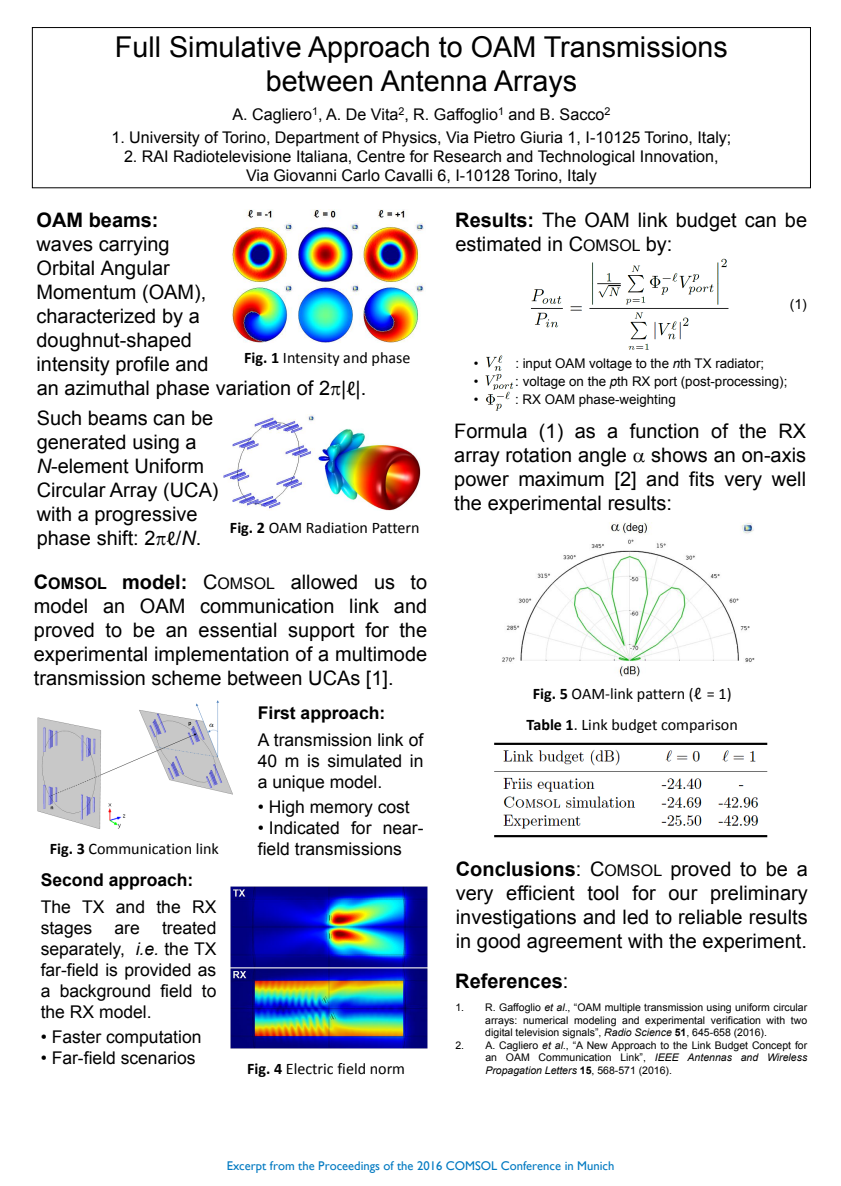
<style>
.page{position:relative;width:841px;height:1186px;background:#fff}
.page>*{position:absolute;margin:0;border:0;box-sizing:border-box;transform-origin:0 0}
.t1{font:28.7px/34.4px "Arial";color:#000;text-align:center}
.t2{font:19.95px/23.9px "Arial";color:#000}
.t3{font:700 19.95px "Arial";color:#000}
.t4{font:700 17.54px "Arial";color:#000}
.t5{font:17.54px "Arial";color:#000}
.t6{font:17.5px/21px "Arial";color:#000;text-align:justify}
.t7{font:700 17.5px "Arial";color:#000}
.t8{font:16.1px/19.3px "Arial";color:#000;text-align:center}
.t9{font:16.1px/30.5px "Calibri";color:#000;text-align:center}
.t10{font:14px "Arial";color:#000}
.t11{font:13.3px "Arial";color:#000}
.t12{font:12.6px "Gill Sans";color:#0079c1}
.t13{font:10.5px/12.6px "Arial";color:#000;text-align:justify}
.s1{font-weight:700}
.s2{font-size:15.96px}
.s3{font-style:italic}
.s4{font-family:"Sitka Small"}
.s5{font-weight:700;font-size:15.96px}
.s6{font-family:"Sitka Small";font-size:16.8px}
.s7{font-weight:400}
</style>
<div class="page">
<div style="left:32px;top:27px;width:778px;height:161px;border:1px solid #000"></div>
<img style="left:231px;top:209px;width:193px;height:133px">
<img style="left:223px;top:414px;width:197px;height:96px">
<img style="left:37px;top:700px;width:196px;height:129px">
<img style="left:230px;top:886px;width:198px;height:162px">
<img style="left:494px;top:742px;width:274px;height:96px">
<img style="left:531px;top:259px;width:198px;height:91px">
<img style="left:486px;top:355px;width:17px;height:16px">
<img style="left:485px;top:374px;width:28px;height:16px">
<img style="left:485px;top:391px;width:25px;height:20px">
<img style="left:502px;top:523px;width:252px;height:153px">
<p class="t1" style="left:115px;top:30px;width:614px">Full Simulative Approach to OAM Transmissions between Antenna Arrays</p>
<p class="t8" style="left:232px;top:105px;width:379px">A. Cagliero<sup>1</sup>, A. De Vita<sup>2</sup>, R. Gaffoglio<sup>1</sup> and B. Sacco<sup>2</sup></p>
<p class="t8" style="left:111px;top:128px;width:621px">1. University of Torino, Department of Physics, Via Pietro Giuria 1, I-10125 Torino, Italy;</p>
<p class="t8" style="left:124px;top:147px;width:596px">2. RAI Radiotelevisione Italiana, Centre for Research and Technological Innovation,<br>Via Giovanni Carlo Cavalli 6, I-10128 Torino, Italy</p>
<p class="t2" style="left:37px;top:208px;width:173px"><span class="s1">OAM beams: </span>waves carrying<br>Orbital Angular<br>Momentum (OAM), characterized by a doughnut-shaped intensity profile and</p>
<p class="t2" style="left:455px;top:208px;width:353px"><span class="s1">Results:</span> The OAM link budget can be estimated in C<span class="s2">OMSOL</span> by:</p>
<p class="t10" style="left:789px;top:294px;width:19px">(1)</p>
<p class="t9" style="left:244px;top:342px;width:168px"><span class="s1">Fig. 1</span> Intensity and phase</p>
<p class="t11" style="left:474px;top:354px;width:6px">•</p>
<p class="t11" style="left:515px;top:354px;width:250px">: input OAM voltage to the <span class="s3">n</span>th TX radiator;</p>
<p class="t11" style="left:474px;top:372px;width:6px">•</p>
<p class="t11" style="left:515px;top:373px;width:273px">: voltage on the <span class="s3">p</span>th RX port (post-processing);</p>
<p class="t11" style="left:474px;top:390px;width:6px">•</p>
<p class="t11" style="left:515px;top:391px;width:162px">: RX OAM phase-weighting</p>
<p class="t2" style="left:37px;top:376px;width:331px">an azimuthal phase variation of 2 |<span class="s4">ℓ</span>|.</p>
<p class="t2" style="left:37px;top:406px;width:183px">Such beams can be generated using a<br><span class="s3">N</span>-element Uniform<br>Circular Array (UCA) with a progressive phase shift: 2 <span class="s4">ℓ</span>/<span class="s3">N</span>.</p>
<p class="t9" style="left:230px;top:512px;width:191px"><span class="s1">Fig. 2</span> OAM Radiation Pattern</p>
<p class="t2" style="left:34px;top:570px;width:395px;text-align:justify"><span class="s1">C</span><span class="s5">OMSOL</span> <span class="s1">model:</span> C<span class="s2">OMSOL</span> allowed us to model an OAM communication link and proved to be an essential support for the experimental implementation of a multimode transmission scheme between UCAs [1].</p>
<p class="t9" style="left:50px;top:833px;width:171px"><span class="s1">Fig. 3</span> Communication link</p>
<p class="t7" style="left:41px;top:868px;width:154px">Second approach:</p>
<p class="t5" style="left:41px;top:895px;width:177px">The TX and the RX</p>
<p class="t6" style="left:41px;top:917px;width:53px">stages</p>
<p class="t6" style="left:114px;top:917px;width:27px">are</p>
<p class="t6" style="left:41px;top:917px;width:177px;text-indent:121px">treated separately, <span class="s3">i.e.</span> the TX far-field is provided as a background field to the RX model.</p>
<p class="t6" style="left:41px;top:1026px;width:162px">• Faster computation</p>
<p class="t6" style="left:41px;top:1047px;width:156px">• Far-field scenarios</p>
<p class="t4" style="left:258px;top:701px;width:129px">First approach:</p>
<p class="t6" style="left:258px;top:729px;width:167px">A transmission link of 40 m is simulated in a unique model.</p>
<p class="t6" style="left:258px;top:796px;width:153px">• High memory cost</p>
<p class="t6" style="left:258px;top:817px;width:167px">• Indicated for near&shy;field transmissions</p>
<p class="t9" style="left:247px;top:1052px;width:159px"><span class="s1">Fig. 4</span> Electric field norm</p>
<p class="t2" style="left:454px;top:419px;width:353px;text-align:justify">Formula (1) as a function of the RX array rotation angle shows an on-axis power maximum [2] and fits very well the experimental results:</p>
<p class="t9" style="left:526px;top:678px;width:213px"><span class="s1">Fig. 5</span> OAM-link pattern (<span class="s6">ℓ</span> = 1)<br><span class="s1">Table 1</span>. Link budget comparison</p>
<p class="t2" style="left:455px;top:857px;width:353px;text-align:justify"><span class="s1">Conclusions</span>: C<span class="s2">OMSOL</span> proved to be a very efficient tool for our preliminary investigations and led to reliable results in good agreement with the experiment.</p>
<p class="t3" style="left:455px;top:967px;width:115px">References<span class="s7">:</span></p>
<p class="t13" style="left:485px;top:1001px;width:323px;text-indent:-30px">1. R. Gaffoglio <span class="s3">et al</span>., “OAM multiple transmission using uniform circular arrays: numerical modeling and experimental verification with two digital television signals”, <span class="s3">Radio Science</span> <span class="s1">51</span>, 645-658 (2016).</p>
<p class="t13" style="left:485px;top:1039px;width:323px;text-indent:-30px">2. A. Cagliero <span class="s3">et al.</span>, “A New Approach to the Link Budget Concept for an OAM Communication Link”, <span class="s3">IEEE Antennas and Wireless Propagation Letters</span> <span class="s1">15</span>, 568-571 (2016).</p>
<p class="t12" style="left:227px;top:1158px;width:389px">Excerpt from the Proceedings of the 2016 COMSOL Conference in Munich</p>
</div>
